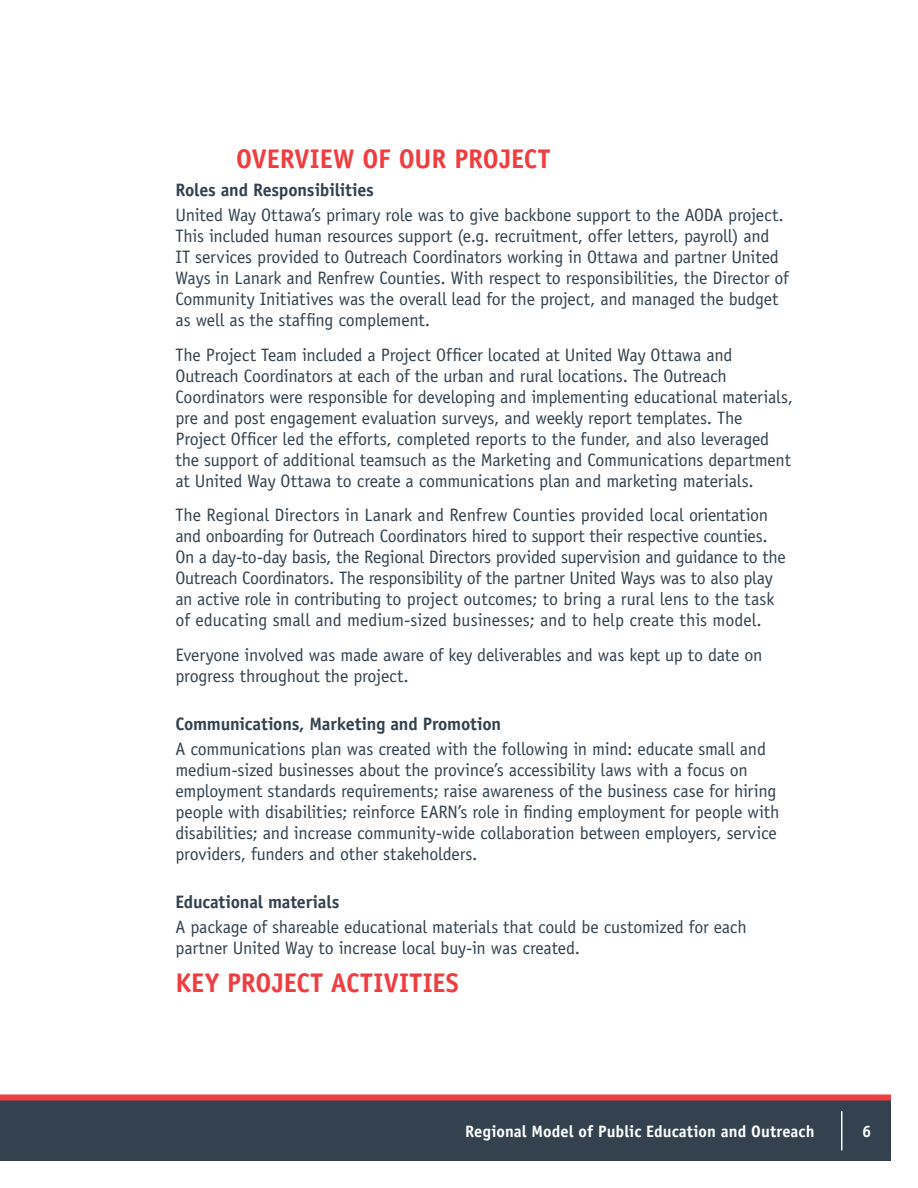
<style>
.page{position:relative;width:918px;height:1188px;background:#fff}
.page>*{position:absolute;margin:0;border:0;box-sizing:border-box;transform-origin:0 0}
.t1{font:700 27px "Officina Sans Std";letter-spacing:-.005em;color:#ef3e42}
.t2{font:700 27px "Officina Sans Std";letter-spacing:.015em;color:#ef3e42}
.t3{font:18px/21px "Officina Sans Std";letter-spacing:-.01em;color:#33424e}
.t4{font:700 18px "Officina Sans Std";letter-spacing:-.01em;color:#33424e}
.t5{font:700 16.5px "Officina Sans Std";color:#fff}
</style>
<div class="page">
<div style="left:0;top:1100px;width:891px;height:61px;background:#33424e"></div>
<div style="left:0;top:1094px;width:891px;height:6px;background:#ef3d42"></div>
<hr style="left:841px;top:1111px;width:1px;height:39px;background:#fff">
<h1 class="t1" style="left:236px;top:142px;width:315px">OVERVIEW OF OUR PROJECT</h1>
<p class="t4" style="left:176px;top:178px;width:200px">Roles and Responsibilities</p>
<p class="t3" style="left:176px;top:205px;width:615px">United Way Ottawa’s primary role was to give backbone support to the AODA project.<br>This included human resources support (e.g. recruitment, offer letters, payroll) and IT services provided to Outreach Coordinators working in Ottawa and partner United Ways in Lanark and Renfrew Counties. With respect to responsibilities, the Director of Community Initiatives was the overall lead for the project, and managed the budget as well as the staffing complement.</p>
<p class="t3" style="left:176px;top:344px;width:619px">The Project Team included a Project Officer located at United Way Ottawa and Outreach Coordinators at each of the urban and rural locations. The Outreach Coordinators were responsible for developing and implementing educational materials, pre and post engagement evaluation surveys, and weekly report templates. The Project Officer led the efforts, completed reports to the funder, and also leveraged the support of additional teamsuch as the Marketing and Communications department at United Way Ottawa to create a communications plan and marketing materials.</p>
<p class="t3" style="left:176px;top:505px;width:612px">The Regional Directors in Lanark and Renfrew Counties provided local orientation and onboarding for Outreach Coordinators hired to support their respective counties.<br>On a day-to-day basis, the Regional Directors provided supervision and guidance to the Outreach Coordinators. The responsibility of the partner United Ways was to also play an active role in contributing to project outcomes; to bring a rural lens to the task of educating small and medium-sized businesses; and to help create this model.</p>
<p class="t3" style="left:176px;top:644px;width:588px">Everyone involved was made aware of key deliverables and was kept up to date on progress throughout the project.</p>
<p class="t4" style="left:176px;top:712px;width:327px">Communications, Marketing and Promotion</p>
<p class="t3" style="left:176px;top:739px;width:606px">A communications plan was created with the following in mind: educate small and medium-sized businesses about the province’s accessibility laws with a focus on employment standards requirements; raise awareness of the business case for hiring people with disabilities; reinforce EARN’s role in finding employment for people with disabilities; and increase community-wide collaboration between employers, service providers, funders and other stakeholders.</p>
<p class="t4" style="left:176px;top:891px;width:166px">Educational materials</p>
<p class="t3" style="left:176px;top:917px;width:573px">A package of shareable educational materials that could be customized for each partner United Way to increase local buy-in was created.</p>
<h1 class="t2" style="left:176px;top:966px;width:285px">KEY PROJECT ACTIVITIES</h1>
<p class="t5" style="left:465px;top:1121px;width:351px">Regional Model of Public Education and Outreach</p>
<p class="t5" style="left:862px;top:1121px;width:11px">6</p>
</div>
